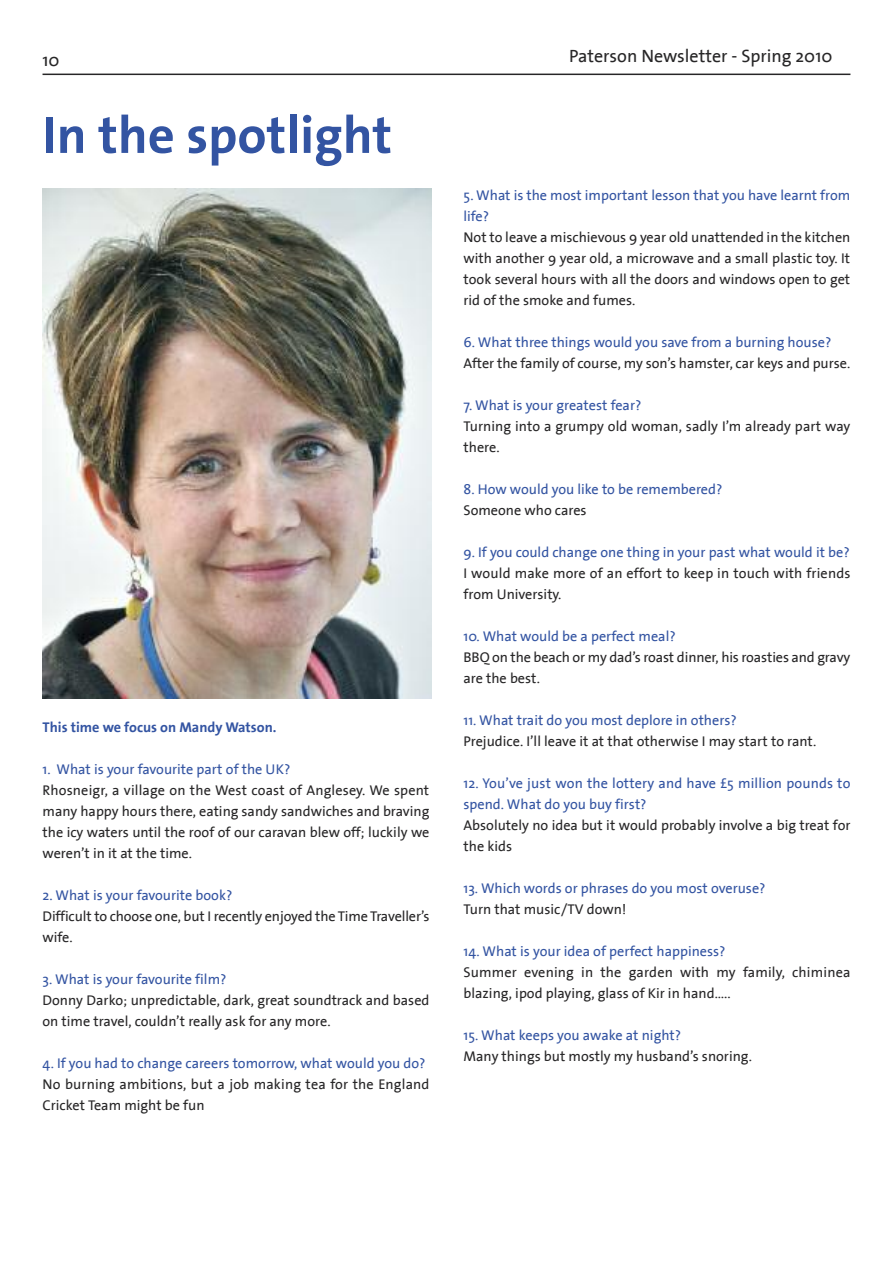
<style>
.page{position:relative;width:893px;height:1263px;background:#fff}
.page>*{position:absolute;margin:0;border:0;box-sizing:border-box;transform-origin:0 0}
.t1{font:700 52.5px "The Sans";color:#3354a2}
.t2{font:18px "The Sans Plain";color:#272627}
.t3{font:14.25px/21px "The Sans Plain";color:#272627}
.t4{font:14.25px/21px "The Sans Plain";color:#3354a2}
.t5{font:700 14.25px "The Sans";color:#3354a2}
</style>
<div class="page">
<hr style="left:43px;top:74px;width:807px;height:1px;background:#272627">
<img style="left:43px;top:189px;width:389px;height:510px">
<p class="t2" style="left:43px;top:53px;width:19px">10</p>
<p class="t2" style="left:569px;top:49px;width:265px">Paterson Newsletter - Spring 2010</p>
<h1 class="t1" style="left:43px;top:114px;width:351px">In the spotlight</h1>
<p class="t5" style="left:43px;top:721px;width:236px">This time we focus on Mandy Watson.</p>
<p class="t4" style="left:43px;top:760px;width:249px">1. What is your favourite part of the UK?</p>
<p class="t3" style="left:43px;top:781px;width:388px;text-align:justify">Rhosneigr, a village on the West coast of Anglesey. We spent many happy hours there, eating sandy sandwiches and braving the icy waters until the roof of our caravan blew off; luckily we weren’t in it at the time.</p>
<p class="t4" style="left:43px;top:886px;width:191px">2. What is your favourite book?</p>
<p class="t3" style="left:43px;top:907px;width:388px">Difficult to choose one, but I recently enjoyed the Time Traveller’s wife.</p>
<p class="t4" style="left:43px;top:970px;width:185px">3. What is your favourite film?</p>
<p class="t3" style="left:43px;top:991px;width:388px">Donny Darko; unpredictable, dark, great soundtrack and based on time travel, couldn’t really ask for any more.</p>
<p class="t4" style="left:43px;top:1054px;width:384px">4. If you had to change careers tomorrow, what would you do?</p>
<p class="t3" style="left:43px;top:1075px;width:388px">No burning ambitions, but a job making tea for the England<br>Cricket Team might be fun</p>
<p class="t4" style="left:463px;top:186px;width:388px">5. What is the most important lesson that you have learnt from life?</p>
<p class="t3" style="left:463px;top:228px;width:388px;text-align:justify">Not to leave a mischievous 9 year old unattended in the kitchen with another 9 year old, a microwave and a small plastic toy. It took several hours with all the doors and windows open to get rid of the smoke and fumes.</p>
<p class="t4" style="left:463px;top:333px;width:369px">6. What three things would you save from a burning house?</p>
<p class="t3" style="left:463px;top:354px;width:388px">After the family of course, my son’s hamster, car keys and purse.</p>
<p class="t4" style="left:463px;top:396px;width:179px">7. What is your greatest fear?</p>
<p class="t3" style="left:463px;top:417px;width:388px">Turning into a grumpy old woman, sadly I’m already part way there.</p>
<p class="t4" style="left:463px;top:480px;width:260px">8. How would you like to be remembered?</p>
<p class="t3" style="left:463px;top:501px;width:125px">Someone who cares</p>
<p class="t4" style="left:463px;top:543px;width:388px">9. If you could change one thing in your past what would it be?</p>
<p class="t3" style="left:463px;top:564px;width:388px">I would make more of an effort to keep in touch with friends from University.</p>
<p class="t4" style="left:463px;top:627px;width:214px">10. What would be a perfect meal?</p>
<p class="t3" style="left:463px;top:648px;width:388px">BBQ on the beach or my dad’s roast dinner, his roasties and gravy are the best.</p>
<p class="t4" style="left:463px;top:711px;width:275px">11. What trait do you most deplore in others?</p>
<p class="t3" style="left:463px;top:732px;width:354px">Prejudice. I’ll leave it at that otherwise I may start to rant.</p>
<p class="t4" style="left:463px;top:774px;width:388px">12. You’ve just won the lottery and have £5 million pounds to spend. What do you buy first?</p>
<p class="t3" style="left:463px;top:816px;width:388px">Absolutely no idea but it would probably involve a big treat for the kids</p>
<p class="t4" style="left:463px;top:879px;width:304px">13. Which words or phrases do you most overuse?</p>
<p class="t3" style="left:463px;top:900px;width:164px">Turn that music/TV down!</p>
<p class="t4" style="left:463px;top:942px;width:264px">14. What is your idea of perfect happiness?</p>
<p class="t3" style="left:463px;top:963px;width:388px">Summer evening in the garden with my family, chiminea blazing, ipod playing, glass of Kir in hand…..</p>
<p class="t4" style="left:463px;top:1026px;width:219px">15. What keeps you awake at night?</p>
<p class="t3" style="left:463px;top:1047px;width:290px">Many things but mostly my husband’s snoring.</p>
</div>
